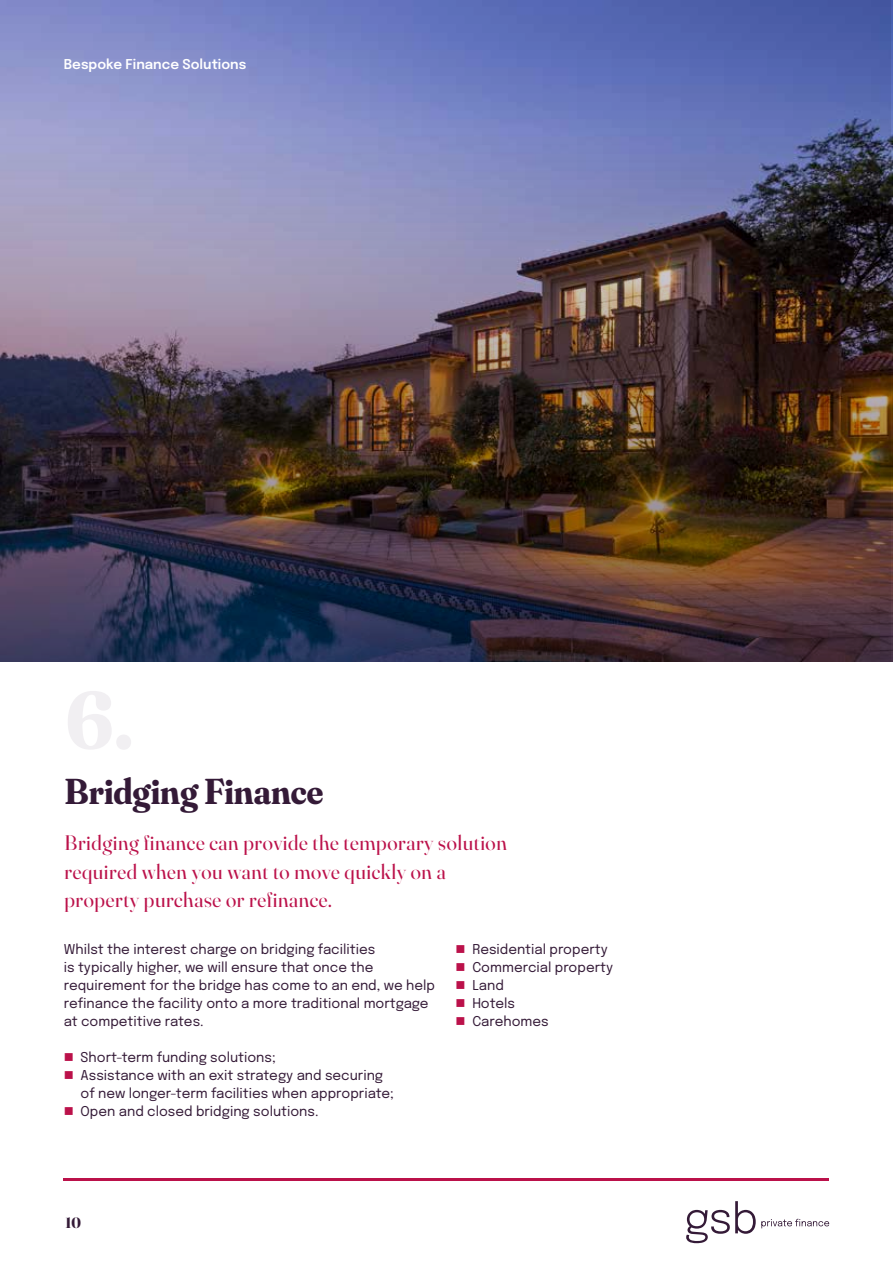
<style>
.page{position:relative;width:893px;height:1263px;background:#fff}
.page>*{position:absolute;margin:0;border:0;box-sizing:border-box;transform-origin:0 0}
.t1{font:700 36px "Fraunces 144 pt Soft";color:#341a37}
.t2{font:21px/28.5px "Fraunces 144 pt";letter-spacing:.03em;color:#bb114a}
.t3{font:700 15px "Fraunces 144 pt";color:#341a37}
.t4{font:13.5px/18px "Epilogue";color:#341a37}
.t5{font:600 13.5px "Epilogue";color:#fff}
.s1{color:#bb114a}
</style>
<div class="page">
<img style="left:0;top:0;width:891px;height:661px">
<hr style="left:64px;top:1178px;width:765px;height:3px;background:#bb114a">
<svg style="left:686px;top:1201px;width:143px;height:42px"></svg>
<p class="t5" style="left:64px;top:54px;width:184px">Bespoke Finance Solutions</p>
<h1 class="t1" style="left:64px;top:765px;width:260px">Bridging Finance</h1>
<h2 class="t2" style="left:64px;top:828px;width:444px">Bridging finance can provide the temporary solution required when you want to move quickly on a property purchase or refinance.</h2>
<p class="t4" style="left:64px;top:939px;width:373px">Whilst the interest charge on bridging facilities<br>is typically higher, we will ensure that once the requirement for the bridge has come to an end, we help refinance the facility onto a more traditional mortgage at competitive rates.</p>
<p class="t4" style="left:64px;top:1047px;width:214px"><span class="s1">■</span> Short-term funding solutions;</p>
<p class="t4" style="left:81px;top:1065px;width:315px;text-indent:-17px"><span class="s1">■</span> Assistance with an exit strategy and securing of new longer-term facilities when appropriate;</p>
<p class="t4" style="left:64px;top:1101px;width:256px"><span class="s1">■</span> Open and closed bridging solutions.</p>
<p class="t4" style="left:455px;top:939px;width:154px"><span class="s1">■</span> Residential property</p>
<p class="t4" style="left:455px;top:957px;width:159px"><span class="s1">■</span> Commercial property</p>
<p class="t4" style="left:455px;top:975px;width:50px"><span class="s1">■</span> Land</p>
<p class="t4" style="left:455px;top:993px;width:61px"><span class="s1">■</span> Hotels</p>
<p class="t4" style="left:455px;top:1011px;width:95px"><span class="s1">■</span> Carehomes</p>
<p class="t3" style="left:66px;top:1211px;width:17px">10</p>
</div>
